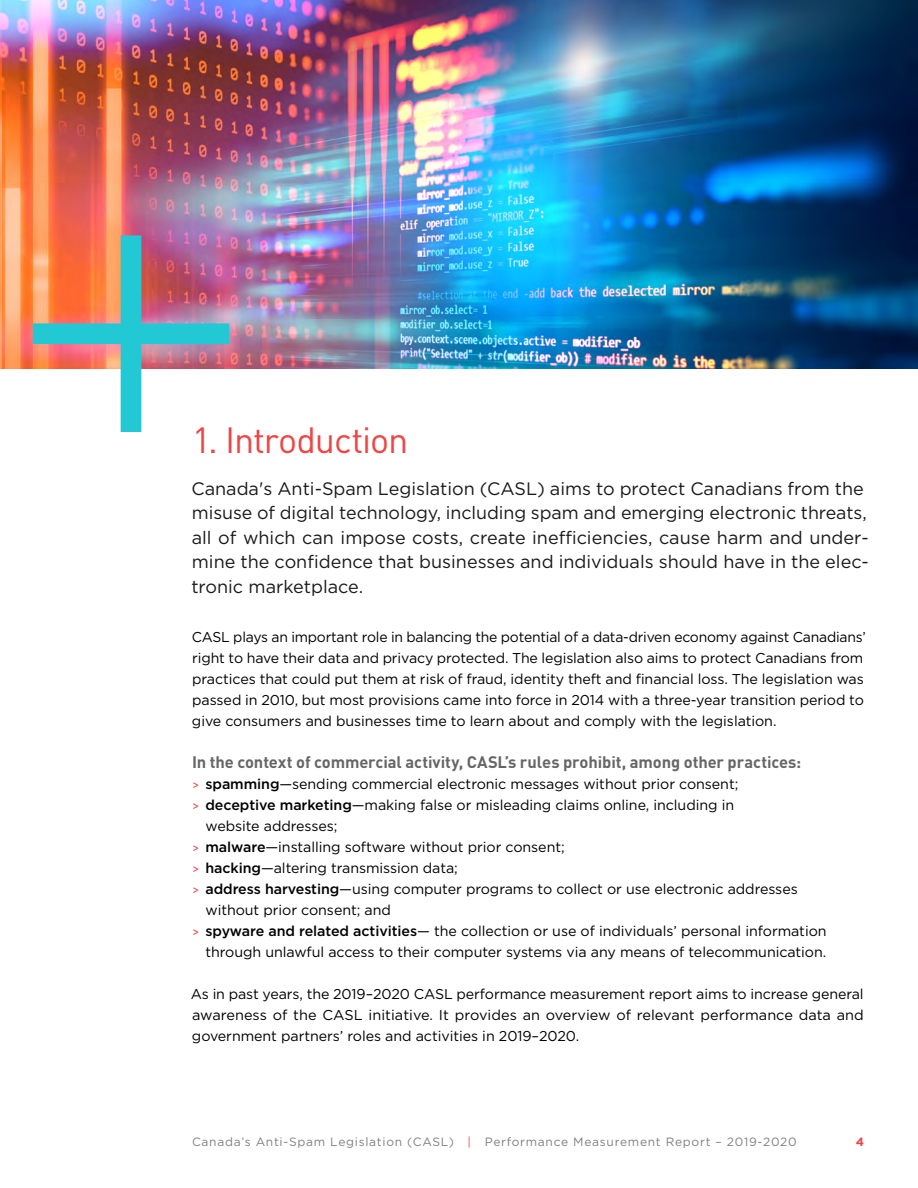
<style>
.page{position:relative;width:918px;height:1188px;background:#fff}
.page>*{position:absolute;margin:0;border:0;box-sizing:border-box;transform-origin:0 0}
.t1{font:36px "FFDIN Pro";letter-spacing:-.03em;color:#ee4645}
.Callout{font:18px/24.5px "Gotham";color:#1a1a1a}
.Sub_3{font:700 16.5px "FFDIN Pro";letter-spacing:-.005em;color:#666}
.Body{font:14.25px/21px "Gotham";letter-spacing:-.005em;color:#000}
.t2{font:12px "Gotham";letter-spacing:.06em;color:#808080}
.t3{font:700 12px "Gotham";color:#ee4645}
.s1{font-family:"FFDIN Pro";color:#ee4645}
.s2{font-weight:500}
.s3{color:#ee4645}
</style>
<div class="page">
<img style="left:0;top:0;width:918px;height:369px">
<img style="left:33px;top:236px;width:196px;height:196px">
<p class="t1" style="left:192px;top:412px;width:218px">1. Introduction</p>
<p class="Callout" style="left:191px;top:476px;width:679px">Canada's Anti-Spam Legislation (CASL) aims to protect Canadians from the misuse of digital technology, including spam and emerging electronic threats, all of which can impose costs, create inefficiencies, cause harm and under&shy;mine the confidence that businesses and individuals should have in the elec&shy;tronic marketplace.</p>
<p class="Body" style="left:192px;top:626px;width:676px">CASL plays an important role in balancing the potential of a data-driven economy against Canadians’ right to have their data and privacy protected. The legislation also aims to protect Canadians from practices that could put them at risk of fraud, identity theft and financial loss. The legislation was passed in 2010, but most provisions came into force in 2014 with a three-year transition period to give consumers and businesses time to learn about and comply with the legislation.</p>
<p class="Sub_3" style="left:192px;top:748px;width:611px">In the context of commercial activity, CASL’s rules prohibit, among other practices:</p>
<p class="Body" style="left:192px;top:773px;width:548px"><span class="s1">&gt;</span> <span class="s2">spamming</span>—sending commercial electronic messages without prior consent;</p>
<p class="Body" style="left:206px;top:794px;width:530px;text-indent:-14px"><span class="s1">&gt;</span> <span class="s2">deceptive marketing</span>—making false or misleading claims online, including in website addresses;</p>
<p class="Body" style="left:192px;top:836px;width:374px"><span class="s1">&gt;</span> <span class="s2">malware</span>—installing software without prior consent;</p>
<p class="Body" style="left:192px;top:857px;width:267px"><span class="s1">&gt;</span> <span class="s2">hacking</span>—altering transmission data;</p>
<p class="Body" style="left:206px;top:878px;width:594px;text-indent:-14px"><span class="s1">&gt;</span> <span class="s2">address harvesting</span>—using computer programs to collect or use electronic addresses without prior consent; and</p>
<p class="Body" style="left:192px;top:920px;width:636px;text-align:right"><span class="s1">&gt;</span> <span class="s2">spyware and related activities</span>— the collection or use of individuals’ personal information through unlawful access to their computer systems via any means of telecommunication.</p>
<p class="Body" style="left:191px;top:983px;width:675px;text-align:justify">As in past years, the 2019–2020 CASL performance measurement report aims to increase general awareness of the CASL initiative. It provides an overview of relevant performance data and government partners’ roles and activities in 2019–2020.</p>
<p class="t2" style="left:192px;top:1134px;width:606px">Canada’s Anti-Spam Legislation (CASL) <span class="s3">|</span> Performance Measurement Report – 2019-2020</p>
<p class="t3" style="left:856px;top:1134px;width:10px">4</p>
</div>
